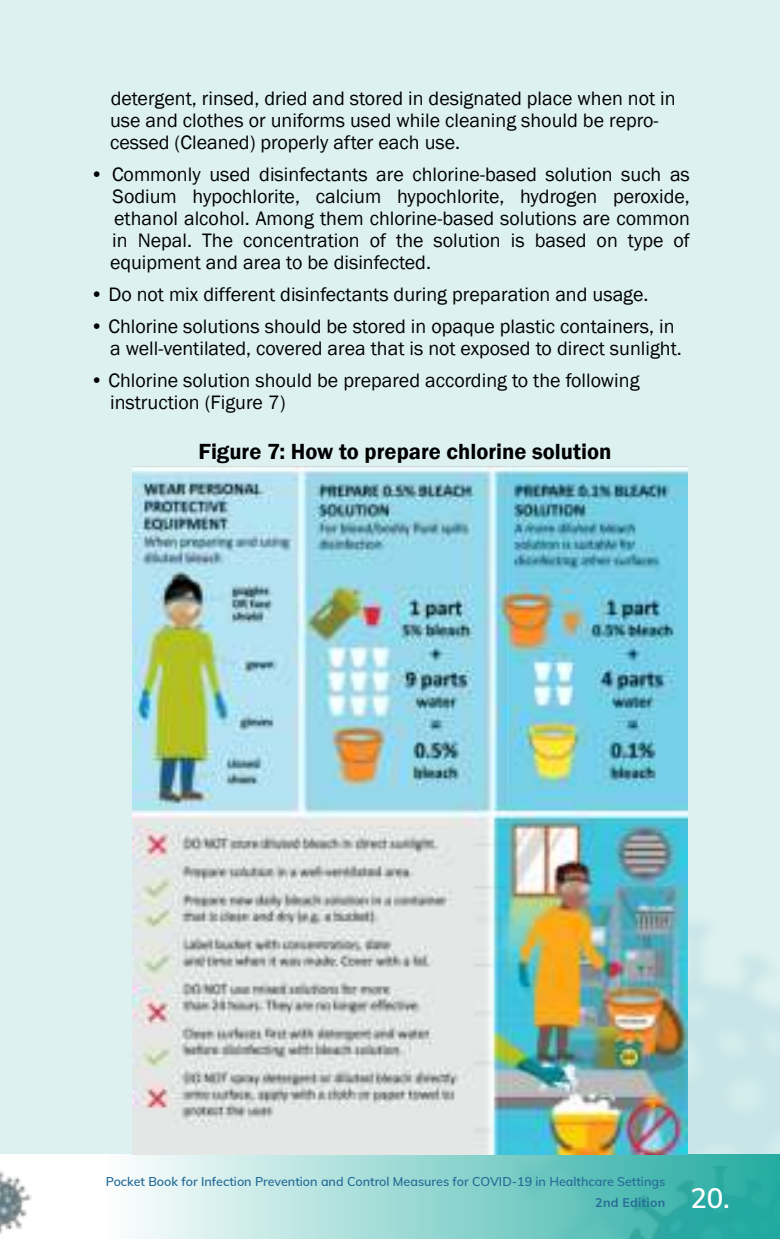
<style>
.page{position:relative;width:780px;height:1239px;background:#fff}
.page>*{position:absolute;margin:0;border:0;box-sizing:border-box;transform-origin:0 0}
.t1{font:600 27.5px "Mulish";color:#fff}
.t2{font:600 22.5px "Franklin Gothic";color:#000}
.t3{font:20px/22px "Franklin Gothic";color:#000}
.t4{font:600 12.5px "Mulish";color:#276c97}
.t5{font:700 12.5px "Mulish";letter-spacing:.02em;color:#276c97}
</style>
<div class="page">
<div style="left:0;top:1px;width:779px;height:1153px;background:#dcf1f0"></div>
<img style="left:486px;top:903px;width:293px;height:251px">
<img style="left:0;top:1171px;width:32px;height:63px">
<svg style="left:132px;top:1154px;width:647px;height:84px;background:#8ad1cc"></svg>
<img style="left:132px;top:467px;width:555px;height:686px">
<p class="t3" style="left:110px;top:88px;width:567px">detergent, rinsed, dried and stored in designated place when not in use and clothes or uniforms used while cleaning should be repro&shy;cessed (Cleaned) properly after each use.</p>
<p class="t3" style="left:110px;top:164px;width:581px;text-align:justify;text-indent:-20px">• Commonly used disinfectants are chlorine-based solution such as Sodium hypochlorite, calcium hypochlorite, hydrogen peroxide, ethanol alcohol. Among them chlorine-based solutions are common in Nepal. The concentration of the solution is based on type of equipment and area to be disinfected.</p>
<p class="t3" style="left:90px;top:284px;width:560px">• Do not mix different disinfectants during preparation and usage.</p>
<p class="t3" style="left:110px;top:316px;width:573px;text-indent:-20px">• Chlorine solutions should be stored in opaque plastic containers, in a well-ventilated, covered area that is not exposed to direct sunlight.</p>
<p class="t3" style="left:110px;top:370px;width:531px;text-indent:-20px">• Chlorine solution should be prepared according to the following instruction (Figure 7)</p>
<p class="t2" style="left:198px;top:442px;width:414px">Figure 7: How to prepare chlorine solution</p>
<p class="t4" style="left:106px;top:1176px;width:561px">Pocket Book for Infection Prevention and Control Measures for COVID-19 in Healthcare Settings</p>
<p class="t5" style="left:595px;top:1197px;width:72px">2nd Edition</p>
<h1 class="t1" style="left:690px;top:1187px;width:41px">20.</h1>
</div>
